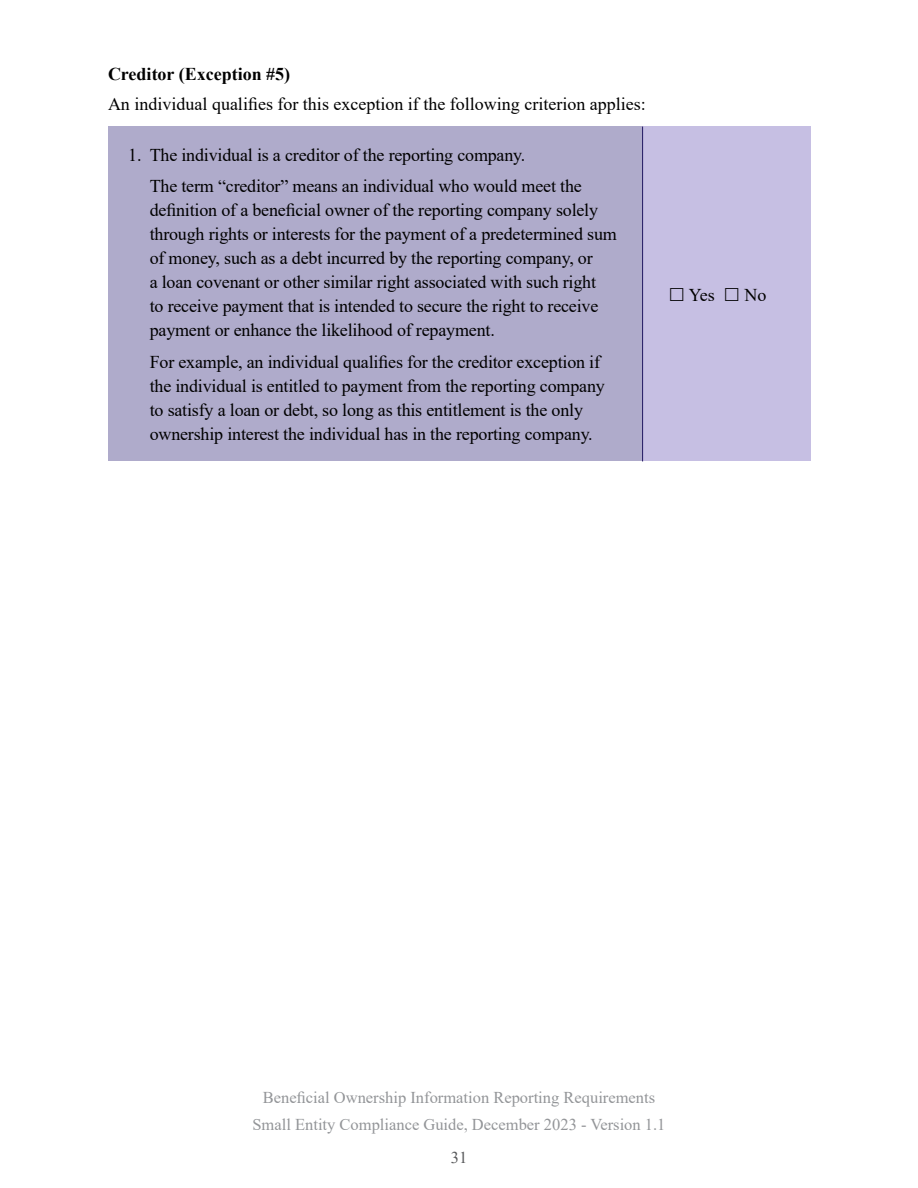
<style>
.page{position:relative;width:918px;height:1188px;background:#fff}
.page>*{position:absolute;margin:0;border:0;box-sizing:border-box;transform-origin:0 0}
.Call_Out_Box{font:18px/24px "Times New Roman";letter-spacing:-.01em;color:#000}
.Body_Text{font:18px "Times New Roman";color:#000}
.Body_Text-2{font:700 18px "Times New Roman";color:#000}
.t1{font:16.5px/27px "Times New Roman";color:#939598;text-align:center}
.t2{font:16.5px "Times New Roman";color:#58595b}
</style>
<div class="page">
<div style="left:108px;top:127px;width:535px;height:334px;background:#afabcb"></div>
<div style="left:643px;top:127px;width:168px;height:334px;background:#c6bfe3"></div>
<hr style="left:642px;top:127px;width:1px;height:334px;background:#1f155f">
<p class="Body_Text-2" style="left:108px;top:61px;width:184px">Creditor (Exception #5)</p>
<p class="Body_Text" style="left:108px;top:92px;width:539px">An individual qualifies for this exception if the following criterion applies:</p>
<p class="Call_Out_Box" style="left:150px;top:138px;width:434px;line-height:31.5px;text-indent:-21px">1. The individual is a creditor of the reporting company.<br>The term “creditor” means an individual who would meet the</p>
<p class="Call_Out_Box" style="left:150px;top:198px;width:469px">definition of a beneficial owner of the reporting company solely through rights or interests for the payment of a predetermined sum of money, such as a debt incurred by the reporting company, or<br>a loan covenant or other similar right associated with such right<br>to receive payment that is intended to secure the right to receive payment or enhance the likelihood of repayment.</p>
<p class="Call_Out_Box" style="left:150px;top:349px;width:457px">For example, an individual qualifies for the creditor exception if the individual is entitled to payment from the reporting company to satisfy a loan or debt, so long as this entitlement is the only ownership interest the individual has in the reporting company.</p>
<p class="Call_Out_Box" style="left:689px;top:282px;width:28px">Yes</p>
<p class="Call_Out_Box" style="left:744px;top:282px;width:23px">No</p>
<p class="t1" style="left:252px;top:1083px;width:415px">Beneficial Ownership Information Reporting Requirements<br>Small Entity Compliance Guide, December 2023 - Version 1.1</p>
<p class="t2" style="left:451px;top:1146px;width:18px">31</p>
</div>
